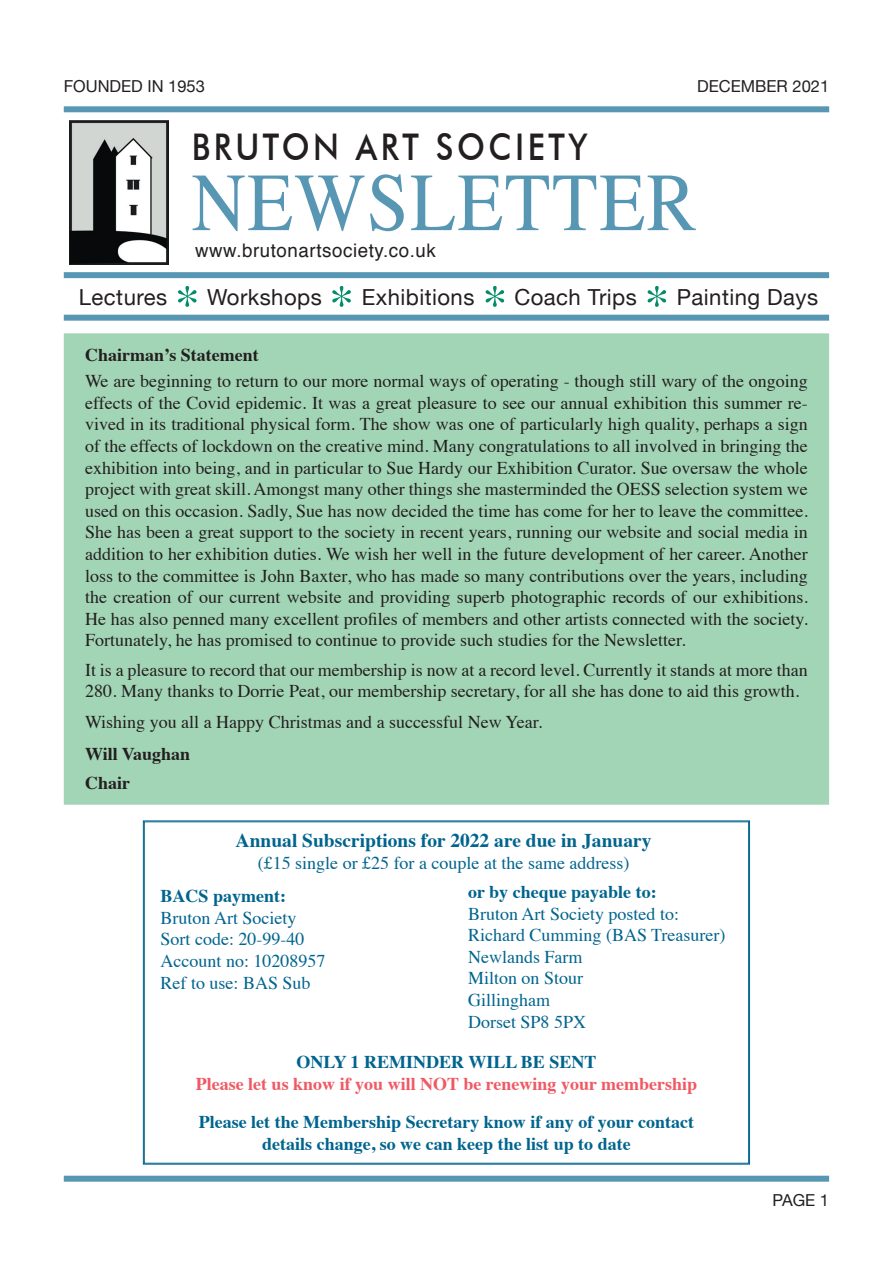
<style>
.page{position:relative;width:893px;height:1263px;background:#fff}
.page>*{position:absolute;margin:0;border:0;box-sizing:border-box;transform-origin:0 0}
.t1{font:82.5px "Times";letter-spacing:.02em;color:#5897b4;scale:.91 1}
.t2{font:51px "Times";color:#008e66}
.t3{font:500 36.75px "Futura BT";letter-spacing:.11em;color:#231f20;scale:.88 1}
.t4{font:22.05px "Helvetica Neue";letter-spacing:.02em;color:#231f20}
.t5{font:700 19.5px "Times";color:#00648e}
.t6{font:18.75px "Helvetica";letter-spacing:.03em;color:#231f20}
.t7{font:18px/21.6px "Times";color:#231f20;text-align:justify}
.t8{font:18px/21.6px "Times";color:#00648e}
.t9{font:700 18px/21.6px "Times";color:#00648e;text-align:center}
.t10{font:700 18px "Times";color:#f05963}
.t11{font:700 18px/29.1px "Times";color:#231f20}
.t12{font:16.5px "Helvetica Neue";color:#231f20}
</style>
<div class="page">
<div style="left:64px;top:106px;width:765px;height:6px;background:#5897b4"></div>
<div style="left:66px;top:117px;width:106px;height:150px;background:linear-gradient(to right,#fff,#fff)"></div>
<img style="left:69px;top:121px;width:100px;height:143px">
<div style="left:64px;top:272px;width:765px;height:6px;background:#5897b4"></div>
<div style="left:64px;top:315px;width:765px;height:6px;background:#5897b4"></div>
<div style="left:64px;top:1176px;width:765px;height:6px;background:#5897b4"></div>
<div style="left:65px;top:334px;width:763px;height:470px;background:#a2d5b5"></div>
<svg style="left:143px;top:820px;width:607px;height:344px"></svg>
<p class="t12" style="left:64px;top:77px;width:143px">FOUNDED IN 1953</p>
<p class="t12" style="left:697px;top:77px;width:134px">DECEMBER 2021</p>
<h3 class="t3" style="left:192px;top:124px;width:451px">BRUTON ART SOCIETY</h3>
<h1 class="t1" style="left:192px;top:125px;width:557px">NEWSLETTER</h1>
<p class="t6" style="left:195px;top:236px;width:242px">www.brutonartsociety.co.uk</p>
<p class="t4" style="left:79px;top:284px;width:90px">Lectures</p>
<p class="t4" style="left:207px;top:284px;width:116px">Workshops</p>
<p class="t4" style="left:362px;top:284px;width:114px">Exhibitions</p>
<p class="t4" style="left:514px;top:284px;width:124px">Coach Trips</p>
<p class="t4" style="left:677px;top:284px;width:143px">Painting Days</p>
<h2 class="t2" style="left:175px;top:255px;width:27px">*</h2>
<h2 class="t2" style="left:329px;top:255px;width:27px">*</h2>
<h2 class="t2" style="left:482px;top:255px;width:27px">*</h2>
<h2 class="t2" style="left:644px;top:255px;width:27px">*</h2>
<p class="t11" style="left:85px;top:338px;width:175px">Chairman’s Statement</p>
<p class="t7" style="left:85px;top:369px;width:724px">We are beginning to return to our more normal ways of operating - though still wary of the ongoing effects of the Covid epidemic. It was a great pleasure to see our annual exhibition this summer re&shy;vived in its traditional physical form. The show was one of particularly high quality, perhaps a sign of the effects of lockdown on the creative mind. Many congratulations to all involved in bringing the exhibition into being, and in particular to Sue Hardy our Exhibition Curator. Sue oversaw the whole project with great skill. Amongst many other things she masterminded the OESS selection system we used on this occasion. Sadly, Sue has now decided the time has come for her to leave the committee.<br>She has been a great support to the society in recent years, running our website and social media in addition to her exhibition duties. We wish her well in the future development of her career. Another loss to the committee is John Baxter, who has made so many contributions over the years, including the creation of our current website and providing superb photographic records of our exhibitions.<br>He has also penned many excellent profiles of members and other artists connected with the society.<br>Fortunately, he has promised to continue to provide such studies for the Newsletter.</p>
<p class="t7" style="left:85px;top:657px;width:724px">It is a pleasure to record that our membership is now at a record level. Currently it stands at more than<br>280. Many thanks to Dorrie Peat, our membership secretary, for all she has done to aid this growth.</p>
<p class="t7" style="left:85px;top:709px;width:459px">Wishing you all a Happy Christmas and a successful New Year.</p>
<p class="t11" style="left:85px;top:737px;width:107px">Will Vaughan<br>Chair</p>
<p class="t5" style="left:236px;top:822px;width:417px">Annual Subscriptions for 2022 are due in January</p>
<p class="t8" style="left:258px;top:850px;width:373px">(£15 single or £25 for a couple at the same address)</p>
<p class="t9" style="left:161px;top:883px;width:127px">BACS payment:</p>
<p class="t8" style="left:161px;top:905px;width:166px">Bruton Art Society<br>Sort code: 20-99-40<br>Account no: 10208957<br>Ref to use: BAS Sub</p>
<p class="t9" style="left:468px;top:879px;width:190px">or by cheque payable to:</p>
<p class="t8" style="left:468px;top:901px;width:259px">Bruton Art Society posted to:<br>Richard Cumming (BAS Treasurer)<br>Newlands Farm<br>Milton on Stour<br>Gillingham<br>Dorset SP8 5PX</p>
<p class="t9" style="left:296px;top:1049px;width:301px">ONLY 1 REMINDER WILL BE SENT</p>
<p class="t10" style="left:196px;top:1067px;width:503px">Please let us know if you will NOT be renewing your membership</p>
<p class="t9" style="left:199px;top:1109px;width:497px">Please let the Membership Secretary know if any of your contact details change, so we can keep the list up to date</p>
<p class="t12" style="left:773px;top:1190px;width:58px">PAGE 1</p>
</div>
